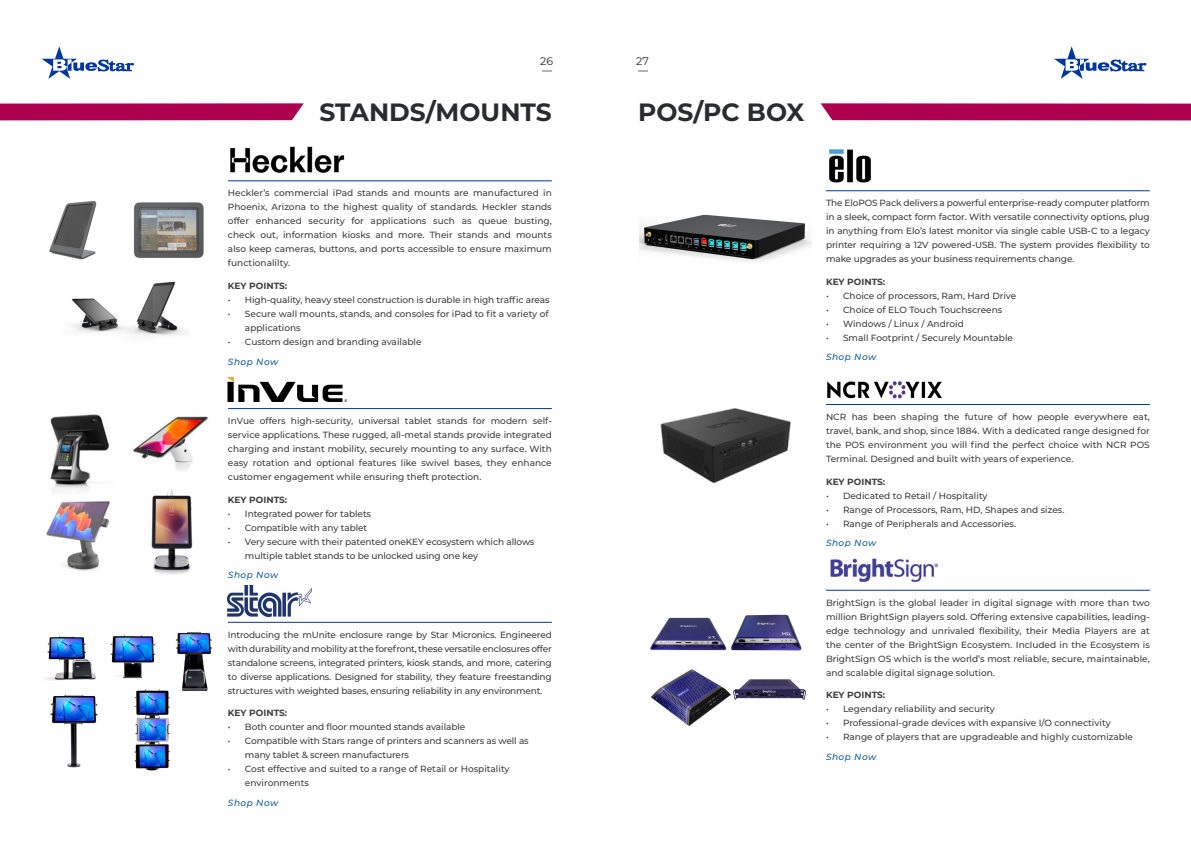
<style>
.page{position:relative;width:1191px;height:842px;background:#fff}
.page>*{position:absolute;margin:0;border:0;box-sizing:border-box;transform-origin:0 0}
.Headline{font:700 25px "Montserrat";color:#292b2f}
.t1{font:11px "Montserrat";color:#292b2f}
.Paragraph{font:500 9px/14px "Montserrat";color:#3e3e3f;text-align:justify}
.KeyPoints{font:700 9px "Montserrat";color:#3e3e3f}
.Websites{font:italic 500 9px "Montserrat";letter-spacing:.05em;color:#175d9e}
</style>
<div class="page">
<svg style="left:42px;top:46px;width:92px;height:33px"></svg>
<svg style="left:1054px;top:46px;width:92px;height:33px"></svg>
<svg style="left:638px;top:70px;width:9px;height:2px"></svg>
<svg style="left:542px;top:70px;width:10px;height:2px"></svg>
<img style="left:660px;top:408px;width:131px;height:76px">
<img style="left:650px;top:614px;width:156px;height:112px">
<svg style="left:0;top:103px;width:304px;height:17px;background:#b00b57"></svg>
<svg style="left:820px;top:103px;width:371px;height:17px;background:#b00b56"></svg>
<hr style="left:228px;top:180px;width:324px;height:1px;background:#0036a0">
<hr style="left:228px;top:408px;width:324px;height:1px;background:#0036a0">
<hr style="left:228px;top:622px;width:324px;height:1px;background:#0036a0">
<img style="left:230px;top:146px;width:115px;height:27px">
<img style="left:228px;top:378px;width:118px;height:23px">
<img style="left:228px;top:586px;width:83px;height:30px">
<img style="left:639px;top:214px;width:172px;height:47px">
<hr style="left:826px;top:190px;width:323px;height:1px;background:#0036a0">
<hr style="left:826px;top:404px;width:323px;height:1px;background:#0036a0">
<hr style="left:826px;top:590px;width:323px;height:1px;background:#0036a0">
<img style="left:829px;top:149px;width:42px;height:34px">
<img style="left:827px;top:381px;width:115px;height:17px">
<img style="left:830px;top:558px;width:108px;height:24px">
<img style="left:49px;top:200px;width:155px;height:136px">
<img style="left:46px;top:414px;width:162px;height:161px">
<img style="left:44px;top:632px;width:169px;height:139px">
<p class="t1" style="left:540px;top:53px;width:14px">26</p>
<p class="t1" style="left:636px;top:53px;width:14px">27</p>
<p class="Headline" style="left:319px;top:94px;width:234px">STANDS/MOUNTS</p>
<p class="Headline" style="left:638px;top:94px;width:168px">POS/PC BOX</p>
<p class="Paragraph" style="left:228px;top:186px;width:325px">Heckler’s commercial iPad stands and mounts are manufactured in Phoenix, Arizona to the highest quality of standards. Heckler stands offer enhanced security for applications such as queue busting, check out, information kiosks and more. Their stands and mounts also keep cameras, buttons, and ports accessible to ensure maximum functionalilty.</p>
<p class="KeyPoints" style="left:228px;top:279px;width:61px">KEY POINTS:</p>
<p class="Paragraph" style="left:228px;top:292px;width:323px">• High-quality, heavy steel construction is durable in high traffic areas</p>
<p class="Paragraph" style="left:245px;top:306px;width:305px;text-indent:-17px">• Secure wall mounts, stands, and consoles for iPad to fit a variety of applications</p>
<p class="Paragraph" style="left:228px;top:334px;width:195px">• Custom design and branding available</p>
<p class="Websites" style="left:228px;top:355px;width:52px">Shop Now</p>
<p class="Paragraph" style="left:228px;top:413px;width:325px">InVue offers high-security, universal tablet stands for modern self&shy;service applications. These rugged, all-metal stands provide integrated charging and instant mobility, securely mounting to any surface. With easy rotation and optional features like swivel bases, they enhance customer engagement while ensuring theft protection.</p>
<p class="KeyPoints" style="left:228px;top:493px;width:61px">KEY POINTS:</p>
<p class="Paragraph" style="left:228px;top:506px;width:145px">• Integrated power for tablets</p>
<p class="Paragraph" style="left:228px;top:520px;width:141px">• Compatible with any tablet</p>
<p class="Paragraph" style="left:245px;top:534px;width:291px;text-indent:-17px">• Very secure with their patented oneKEY ecosystem which allows multiple tablet stands to be unlocked using one key</p>
<p class="Websites" style="left:228px;top:569px;width:52px">Shop Now</p>
<p class="Paragraph" style="left:228px;top:627px;width:325px">Introducing the mUnite enclosure range by Star Micronics. Engineered with durability and mobility at the forefront, these versatile enclosures offer standalone screens, integrated printers, kiosk stands, and more, catering to diverse applications. Designed for stability, they feature freestanding structures with weighted bases, ensuring reliability in any environment.</p>
<p class="KeyPoints" style="left:228px;top:707px;width:61px">KEY POINTS:</p>
<p class="Paragraph" style="left:228px;top:720px;width:239px">• Both counter and floor mounted stands available</p>
<p class="Paragraph" style="left:245px;top:734px;width:285px;text-indent:-17px">• Compatible with Stars range of printers and scanners as well as many tablet &amp; screen manufacturers</p>
<p class="Paragraph" style="left:245px;top:762px;width:266px;text-indent:-17px">• Cost effective and suited to a range of Retail or Hospitality environments</p>
<p class="Websites" style="left:228px;top:796px;width:52px">Shop Now</p>
<p class="Paragraph" style="left:826px;top:196px;width:325px">The EloPOS Pack delivers a powerful enterprise-ready computer platform in a sleek, compact form factor. With versatile connectivity options, plug in anything from Elo’s latest monitor via single cable USB-C to a legacy printer requiring a 12V powered-USB. The system provides flexibility to make upgrades as your business requirements change.</p>
<p class="KeyPoints" style="left:826px;top:275px;width:61px">KEY POINTS:</p>
<p class="Paragraph" style="left:826px;top:288px;width:192px">• Choice of processors, Ram, Hard Drive</p>
<p class="Paragraph" style="left:826px;top:302px;width:178px">• Choice of ELO Touch Touchscreens</p>
<p class="Paragraph" style="left:826px;top:316px;width:139px">• Windows / Linux / Android</p>
<p class="Paragraph" style="left:826px;top:330px;width:188px">• Small Footprint / Securely Mountable</p>
<p class="Websites" style="left:826px;top:351px;width:52px">Shop Now</p>
<p class="Paragraph" style="left:826px;top:409px;width:325px">NCR has been shaping the future of how people everywhere eat, travel, bank, and shop, since 1884. With a dedicated range designed for the POS environment you will find the perfect choice with NCR POS Terminal. Designed and built with years of experience.</p>
<p class="KeyPoints" style="left:826px;top:475px;width:61px">KEY POINTS:</p>
<p class="Paragraph" style="left:826px;top:488px;width:163px">• Dedicated to Retail / Hospitality</p>
<p class="Paragraph" style="left:826px;top:502px;width:240px">• Range of Processors, Ram, HD, Shapes and sizes.</p>
<p class="Paragraph" style="left:826px;top:516px;width:191px">• Range of Peripherals and Accessories.</p>
<p class="Websites" style="left:826px;top:537px;width:52px">Shop Now</p>
<p class="Paragraph" style="left:826px;top:595px;width:325px">BrightSign is the global leader in digital signage with more than two million BrightSign players sold. Offering extensive capabilities, leading&shy;edge technology and unrivaled flexibility, their Media Players are at the center of the BrightSign Ecosystem. Included in the Ecosystem is BrightSign OS which is the world’s most reliable, secure, maintainable, and scalable digital signage solution.</p>
<p class="KeyPoints" style="left:826px;top:688px;width:61px">KEY POINTS:</p>
<p class="Paragraph" style="left:826px;top:702px;width:170px">• Legendary reliability and security</p>
<p class="Paragraph" style="left:826px;top:716px;width:286px">• Professional-grade devices with expansive I/O connectivity</p>
<p class="Paragraph" style="left:826px;top:730px;width:308px">• Range of players that are upgradeable and highly customizable</p>
<p class="Websites" style="left:826px;top:750px;width:52px">Shop Now</p>
</div>
